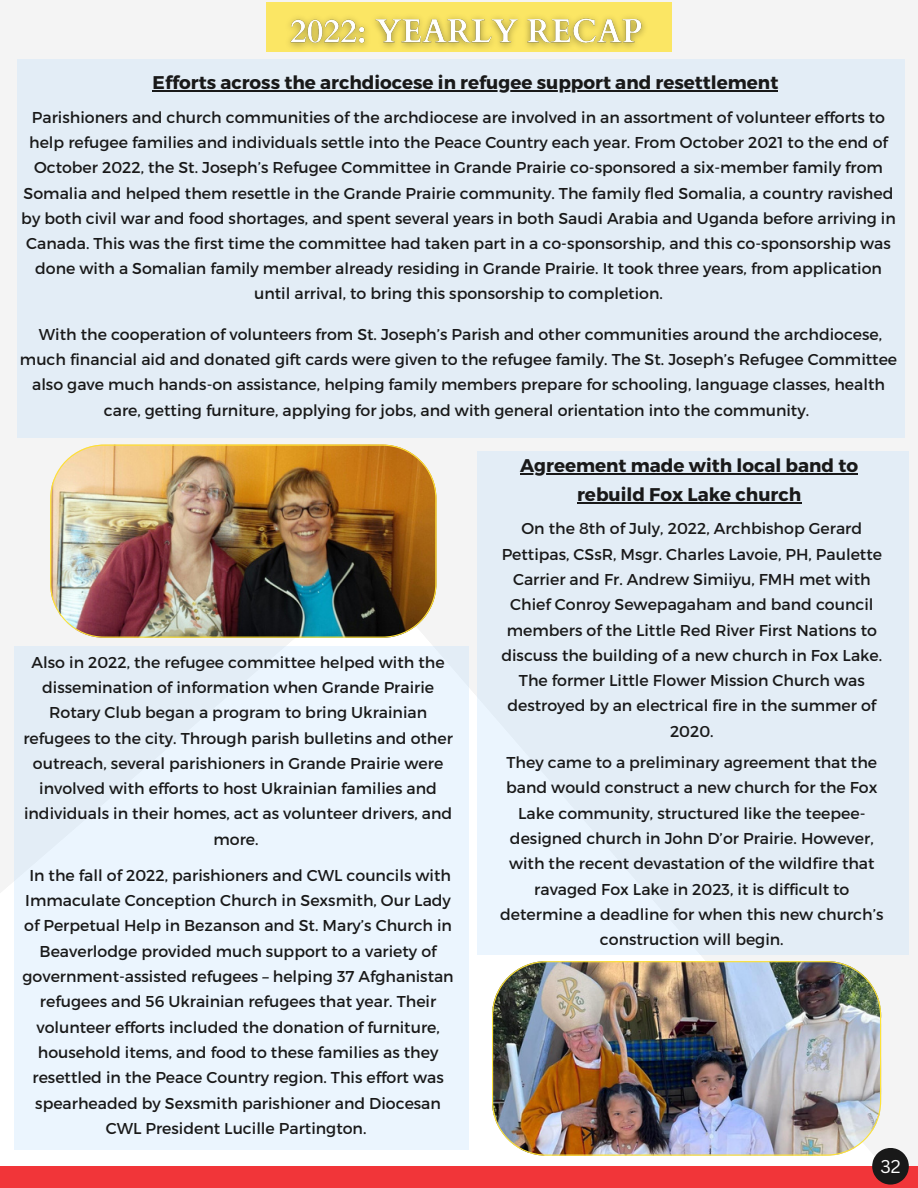
<style>
.page{position:relative;width:918px;height:1188px;background:#f4f4f4}
.page>*{position:absolute;margin:0;border:0;box-sizing:border-box;transform-origin:0 0}
.t1{font:700 18.45px/29.2px "Montserrat";color:#191919;text-align:center}
.t2{font:18px "Canva Sans";color:#fff}
.t3{font:15.75px/25.3px "Montserrat";color:#191919;text-align:center}
</style>
<div class="page">
<svg style="left:0;top:573px;width:882px;height:593px;fill:#fff"></svg>
<div style="left:0;top:1166px;width:918px;height:22px;background:#f13539"></div>
<div style="left:477px;top:451px;width:432px;height:504px;background:#e3edf6"></div>
<svg style="left:872px;top:1148px;width:37px;height:37px"></svg>
<div style="left:266px;top:2px;width:405px;height:50px;background:#fbe664"></div>
<img style="left:289px;top:17px;width:356px;height:31px">
<div style="left:18px;top:59px;width:887px;height:379px;background:#e3edf6"></div>
<hr style="left:153px;top:90px;width:625px;height:1px;background:#191919">
<div style="left:14px;top:646px;width:455px;height:503px;background:#ebf5fe"></div>
<img style="left:492px;top:961px;width:389px;height:195px">
<img style="left:50px;top:445px;width:386px;height:193px">
<hr style="left:520px;top:473px;width:338px;height:1px;background:#191919">
<hr style="left:577px;top:503px;width:224px;height:1px;background:#191919">
<p class="t1" style="left:153px;top:67px;width:627px">Efforts across the archdiocese in refugee support and resettlement</p>
<p class="t3" style="left:21px;top:104px;width:876px">Parishioners and church communities of the archdiocese are involved in an assortment of volunteer efforts to help refugee families and individuals settle into the Peace Country each year. From October 2021 to the end of October 2022, the St. Joseph’s Refugee Committee in Grande Prairie co-sponsored a six-member family from Somalia and helped them resettle in the Grande Prairie community. The family fled Somalia, a country ravished by both civil war and food shortages, and spent several years in both Saudi Arabia and Uganda before arriving in Canada. This was the first time the committee had taken part in a co-sponsorship, and this co-sponsorship was done with a Somalian family member already residing in Grande Prairie. It took three years, from application until arrival, to bring this sponsorship to completion.</p>
<p class="t3" style="left:20px;top:321px;width:879px">With the cooperation of volunteers from St. Joseph’s Parish and other communities around the archdiocese, much financial aid and donated gift cards were given to the refugee family. The St. Joseph’s Refugee Committee also gave much hands-on assistance, helping family members prepare for schooling, language classes, health care, getting furniture, applying for jobs, and with general orientation into the community.</p>
<p class="t3" style="left:23px;top:649px;width:431px">Also in 2022, the refugee committee helped with the dissemination of information when Grande Prairie Rotary Club began a program to bring Ukrainian refugees to the city. Through parish bulletins and other outreach, several parishioners in Grande Prairie were involved with efforts to host Ukrainian families and individuals in their homes, act as volunteer drivers, and more.</p>
<p class="t3" style="left:22px;top:862px;width:433px">In the fall of 2022, parishioners and CWL councils with Immaculate Conception Church in Sexsmith, Our Lady of Perpetual Help in Bezanson and St. Mary’s Church in Beaverlodge provided much support to a variety of government-assisted refugees – helping 37 Afghanistan refugees and 56 Ukrainian refugees that year. Their volunteer efforts included the donation of furniture, household items, and food to these families as they resettled in the Peace Country region. This effort was spearheaded by Sexsmith parishioner and Diocesan CWL President Lucille Partington.</p>
<p class="t1" style="left:520px;top:450px;width:339px">Agreement made with local band to rebuild Fox Lake church</p>
<p class="t3" style="left:501px;top:515px;width:382px">On the 8th of July, 2022, Archbishop Gerard Pettipas, CSsR, Msgr. Charles Lavoie, PH, Paulette Carrier and Fr. Andrew Simiiyu, FMH met with Chief Conroy Sewepagaham and band council members of the Little Red River First Nations to discuss the building of a new church in Fox Lake.<br>The former Little Flower Mission Church was destroyed by an electrical fire in the summer of 2020.</p>
<p class="t3" style="left:500px;top:749px;width:385px">They came to a preliminary agreement that the band would construct a new church for the Fox Lake community, structured like the teepee&shy;designed church in John D’or Prairie. However, with the recent devastation of the wildfire that ravaged Fox Lake in 2023, it is difficult to determine a deadline for when this new church’s construction will begin.</p>
<p class="t2" style="left:880px;top:1154px;width:22px">32</p>
</div>
